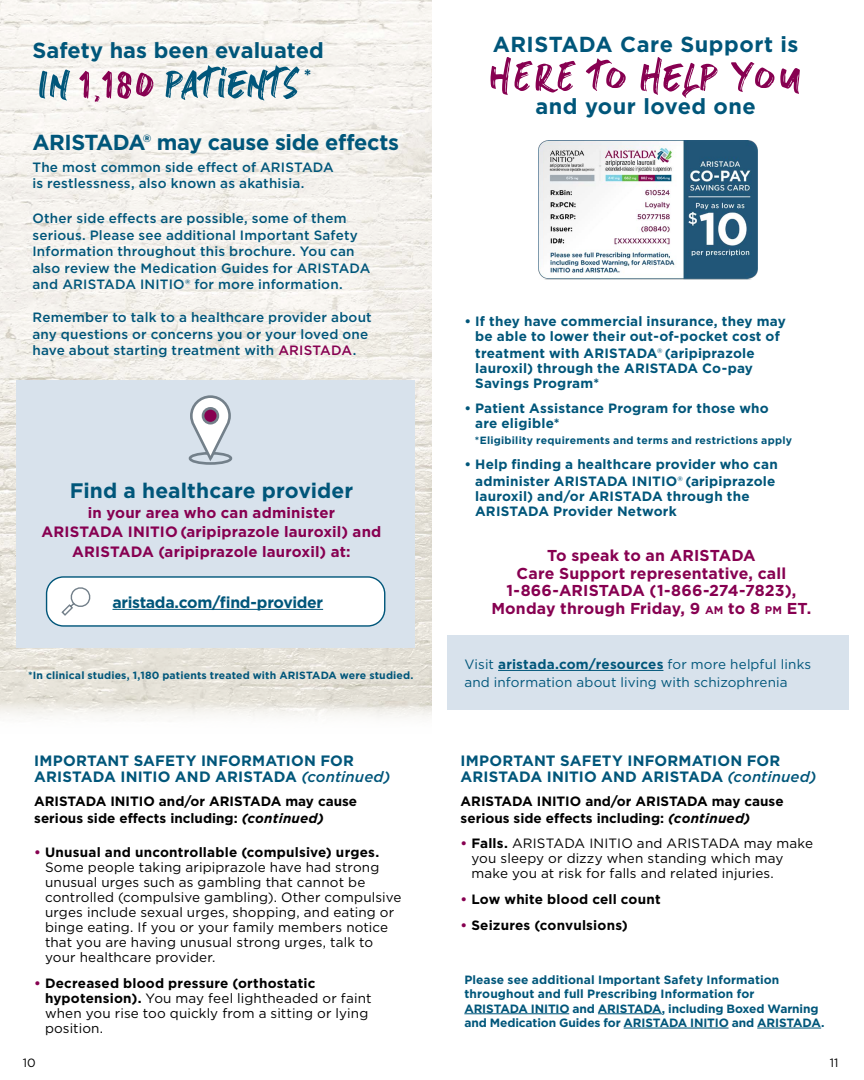
<style>
.page{position:relative;width:864px;height:1080px;background:#fff}
.page>*{position:absolute;margin:0;border:0;box-sizing:border-box;transform-origin:0 0}
.t1{font:58.5px "stronger";letter-spacing:.025em;color:#00567a}
.t2{font:58.5px "stronger";letter-spacing:.05em;color:#870051}
.t3{font:700 21.75px "Gotham";letter-spacing:-.02em;color:#00567a}
.t4{font:700 21.75px "Gotham";color:#00567a}
.t5{font:700 21.75px "Gotham";letter-spacing:.025em;color:#00567a}
.t6{font:700 21.75px "Gotham";letter-spacing:.02em;color:#00567a}
.t7{font:700 21px "Gotham";letter-spacing:.005em;color:#00567a}
.t8{font:700 18px "Gotham";color:#00567a}
.t9{font:700 15.75px/17.5px "Gotham";letter-spacing:.01em;color:#870051;text-align:center}
.t10{font:700 15.75px "Gotham";letter-spacing:-.02em;color:#00567a}
.t11{font:700 15px/16.5px "Gotham";letter-spacing:.01em;color:#00567a}
.t12{font:700 15px/19.5px "Gotham";letter-spacing:.01em;color:#870051;text-align:center}
.t13{font:13.5px/15px "Gotham";letter-spacing:.01em;color:#000}
.t14{font:500 13.5px/16.5px "Gotham";letter-spacing:.015em;color:#00567a}
.t15{font:700 13.5px/15px "Gotham";letter-spacing:.015em;color:#00567a}
.t16{font:700 13.5px/16.5px "Gotham";color:#000}
.t17{font:13.5px/18px "Gotham";letter-spacing:.01em;color:#00567a}
.t18{font:700 12px/14.2px "Gotham";letter-spacing:-.005em;color:#00567a}
.t19{font:12px "Gotham";color:#000}
.t20{font:700 10.5px "Gotham";letter-spacing:.02em;color:#00567a}
.s1{color:#870051}
.s2{font-weight:500;font-style:italic}
.s3{font-style:italic}
.s4{font-weight:700;color:#870051}
.s5{font-weight:700}
.s6{font-weight:400}
.s7{font-size:11.1px}
</style>
<div class="page">
<div style="left:447px;top:636px;width:402px;height:74px;background:#d8e2ec"></div>
<hr style="left:498px;top:670px;width:165px;height:1px;background:#00567a">
<hr style="left:464px;top:1013px;width:105px;height:1px;background:#00567a">
<hr style="left:598px;top:1013px;width:64px;height:1px;background:#00567a">
<hr style="left:624px;top:1028px;width:105px;height:1px;background:#00567a">
<hr style="left:757px;top:1028px;width:64px;height:1px;background:#00567a">
<img style="left:538px;top:140px;width:220px;height:139px">
<img style="left:0;top:0;width:432px;height:699px">
<div style="left:0;top:699px;width:434px;height:38px;background:linear-gradient(to bottom,#e9e6de,#fff)"></div>
<div style="left:16px;top:380px;width:398px;height:268px;background:#d8e2ec"></div>
<svg style="left:188px;top:395px;width:45px;height:70px"></svg>
<div style="left:47px;top:577px;width:338px;height:49px;background:#fff;border-radius:17px"></div>
<div style="left:46px;top:576px;width:339px;height:51px;border:1px solid #00567a;border-radius:17px"></div>
<hr style="left:112px;top:609px;width:211px;height:1px;background:#00567a">
<svg style="left:61px;top:587px;width:30px;height:29px"></svg>
<h2 class="t4" style="left:32px;top:36px;width:293px">Safety has been evaluated</h2>
<h1 class="t1" style="left:38px;top:49px;width:262px">In <span class="s1">1,180</span> patients</h1>
<h3 class="t8" style="left:304px;top:64px;width:9px">*</h3>
<h2 class="t3" style="left:32px;top:128px;width:368px">ARISTADA® may cause side effects</h2>
<p class="t14" style="left:32px;top:159px;width:303px">The most common side effect of ARISTADA is restlessness, also known as akathisia.</p>
<p class="t14" style="left:32px;top:210px;width:340px">Other side effects are possible, some of them serious. Please see additional Important Safety Information throughout this brochure. You can also review the Medication Guides for ARISTADA and ARISTADA INITIO® for more information.</p>
<p class="t14" style="left:32px;top:309px;width:341px">Remember to talk to a healthcare provider about any questions or concerns you or your loved one have about starting treatment with <span class="s1">ARISTADA</span>.</p>
<h3 class="t7" style="left:70px;top:477px;width:285px">Find a healthcare provider</h3>
<p class="t12" style="left:42px;top:503px;width:341px">in your area who can administer<br>ARISTADA INITIO (aripiprazole lauroxil) and<br>ARISTADA (aripiprazole lauroxil) at:</p>
<p class="t10" style="left:112px;top:592px;width:212px">aristada.com/find-provider</p>
<p class="t20" style="left:28px;top:668px;width:387px">*In clinical studies, 1,180 patients treated with ARISTADA were studied.</p>
<p class="t11" style="left:34px;top:752px;width:358px">IMPORTANT SAFETY INFORMATION FOR<br>ARISTADA INITIO AND ARISTADA <span class="s2">(continued)</span></p>
<p class="t16" style="left:34px;top:793px;width:325px">ARISTADA INITIO and/or ARISTADA may cause serious side effects including: <span class="s3">(continued)</span></p>
<p class="t13" style="left:45px;top:845px;width:358px;text-indent:-11px"><span class="s4">•</span> <span class="s5">Unusual and uncontrollable (compulsive) urges.<br></span>Some people taking aripiprazole have had strong unusual urges such as gambling that cannot be controlled (compulsive gambling). Other compulsive urges include sexual urges, shopping, and eating or binge eating. If you or your family members notice that you are having unusual strong urges, talk to your healthcare provider.</p>
<p class="t13" style="left:45px;top:976px;width:328px;text-indent:-11px"><span class="s4">•</span> <span class="s5">Decreased blood pressure (orthostatic hypotension).</span> You may feel lightheaded or faint when you rise too quickly from a sitting or lying position.</p>
<h2 class="t5" style="left:493px;top:30px;width:307px">ARISTADA Care Support is</h2>
<h1 class="t2" style="left:490px;top:42px;width:312px">HERE tO help YOU</h1>
<h2 class="t6" style="left:535px;top:92px;width:222px">and your loved one</h2>
<p class="t15" style="left:464px;top:314px;width:323px;text-align:center">• If they have commercial insurance, they may be able to lower their out-of-pocket cost of</p>
<p class="t15" style="left:475px;top:345px;width:281px">treatment with ARISTADA<span class="s6">®</span> (aripiprazole lauroxil) through the ARISTADA Co-pay<br>Savings Program*</p>
<p class="t15" style="left:475px;top:401px;width:295px;text-indent:-11px">• Patient Assistance Program for those who are eligible*</p>
<p class="t15" style="left:464px;top:456px;width:315px;line-height:16.5px;text-align:right">• Help finding a healthcare provider who can administer ARISTADA INITIO<span class="s6">®</span> (aripiprazole</p>
<p class="t15" style="left:475px;top:488px;width:276px">lauroxil) and/or ARISTADA through the<br>ARISTADA Provider Network</p>
<p class="t20" style="left:475px;top:433px;width:319px">*Eligibility requirements and terms and restrictions apply</p>
<p class="t9" style="left:491px;top:547px;width:321px">To speak to an ARISTADA<br>Care Support representative, call<br>1-866-ARISTADA (1-866-274-7823),<br>Monday through Friday, 9 <span class="s7">AM</span> to 8 <span class="s7">PM</span> ET.</p>
<p class="t17" style="left:464px;top:655px;width:348px">Visit <span class="s5">aristada.com/resources</span> for more helpful links and information about living with schizophrenia</p>
<p class="t11" style="left:461px;top:752px;width:357px">IMPORTANT SAFETY INFORMATION FOR<br>ARISTADA INITIO AND ARISTADA <span class="s2">(continued)</span></p>
<p class="t16" style="left:461px;top:793px;width:325px">ARISTADA INITIO and/or ARISTADA may cause serious side effects including: <span class="s3">(continued)</span></p>
<p class="t13" style="left:471px;top:836px;width:343px;text-indent:-11px"><span class="s4">•</span> <span class="s5">Falls.</span> ARISTADA INITIO and ARISTADA may make you sleepy or dizzy when standing which may make you at risk for falls and related injuries.</p>
<p class="t16" style="left:461px;top:891px;width:202px"><span class="s1">•</span> Low white blood cell count</p>
<p class="t16" style="left:461px;top:917px;width:169px"><span class="s1">•</span> Seizures (convulsions)</p>
<p class="t18" style="left:464px;top:973px;width:362px">Please see additional Important Safety Information throughout and full Prescribing Information for<br>ARISTADA INITIO and ARISTADA, including Boxed Warning and Medication Guides for ARISTADA INITIO and ARISTADA.</p>
<p class="t19" style="left:23px;top:1055px;width:14px">10</p>
<p class="t19" style="left:830px;top:1055px;width:10px">11</p>
</div>
